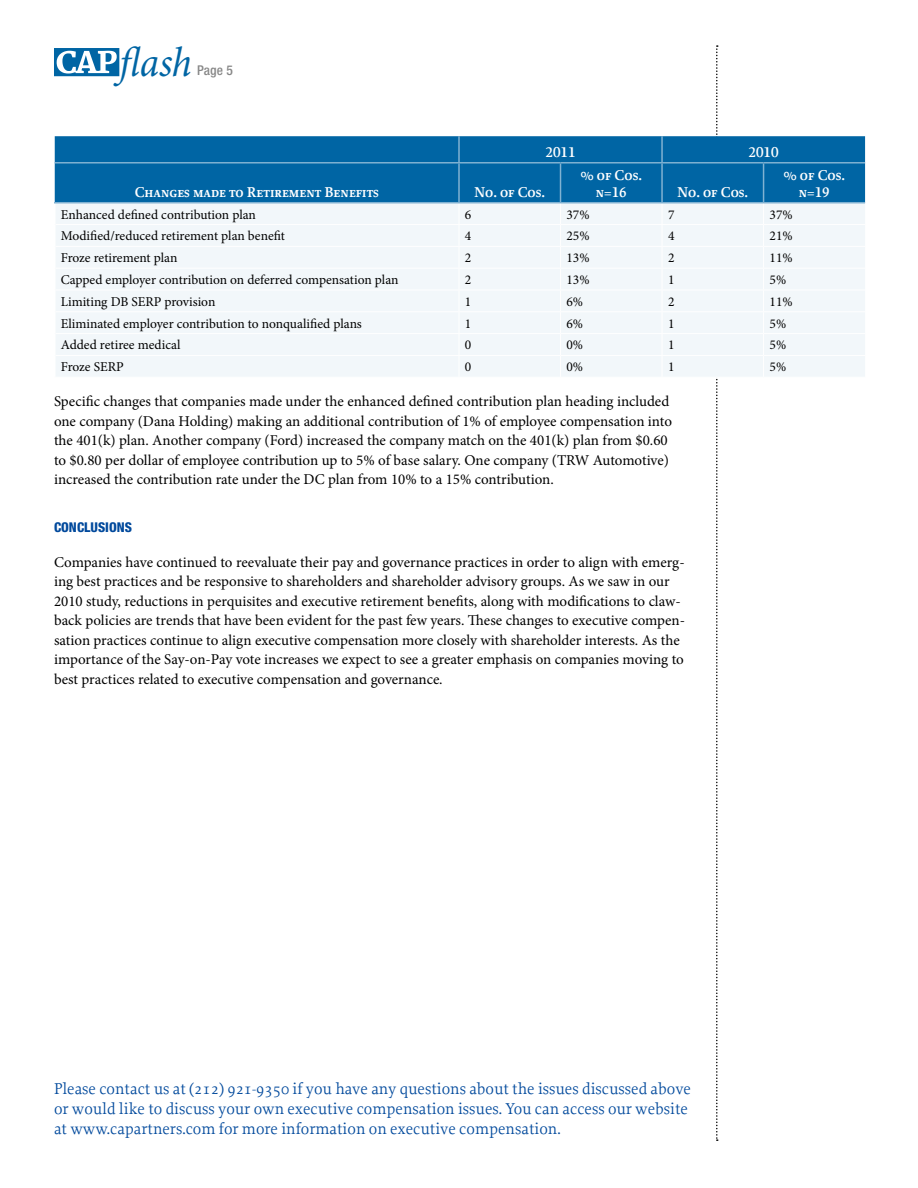
<style>
.page{position:relative;width:918px;height:1188px;background:#fff}
.page>*{position:absolute;margin:0;border:0;box-sizing:border-box;transform-origin:0 0}
.t1{font:italic condensed 42.45px "Minion Pro";color:#0065a4}
.t2{font:16.5px/19.8px "Proforma";color:#00499c}
.t3{font:15px/19.5px "Minion Pro";letter-spacing:-.005em;color:#000}
.t4{font:15px/16.5px "Proforma Semi Bold SC";color:#fff;text-align:center}
.t5{font:13.5px "Minion Pro";color:#000}
.t6{font:800 condensed 13.5px "Helvetica Neue LT Std";color:#00499c}
.t7{font:500 condensed 13.5px "Helvetica Neue LT Std";color:#878787}
</style>
<div class="page">
<svg style="left:54px;top:48px;width:65px;height:28px"></svg>
<svg style="left:716px;top:45px;width:2px;height:1096px"></svg>
<div style="left:55px;top:136px;width:810px;height:66px;background:#0065a4"></div>
<div style="left:56px;top:203px;width:809px;height:174px;background:#f2f7fa"></div>
<hr style="left:458px;top:136px;width:2px;height:26px;background:#80b2d2">
<hr style="left:661px;top:136px;width:2px;height:26px;background:#80b2d2">
<hr style="left:55px;top:162px;width:404px;height:2px;background:#80b2d2">
<hr style="left:459px;top:162px;width:102px;height:2px;background:#80b2d2">
<hr style="left:458px;top:164px;width:2px;height:38px;background:#80b2d2">
<hr style="left:561px;top:162px;width:101px;height:2px;background:#80b2d2">
<hr style="left:560px;top:164px;width:1px;height:38px;background:#80b2d2">
<hr style="left:662px;top:162px;width:102px;height:2px;background:#80b2d2">
<hr style="left:661px;top:164px;width:2px;height:38px;background:#80b2d2">
<hr style="left:764px;top:162px;width:101px;height:2px;background:#80b2d2">
<hr style="left:763px;top:164px;width:1px;height:38px;background:#80b2d2">
<hr style="left:56px;top:224px;width:403px;height:1px;background:#fff">
<hr style="left:459px;top:224px;width:102px;height:1px;background:#fff">
<hr style="left:561px;top:224px;width:101px;height:1px;background:#fff">
<hr style="left:662px;top:224px;width:102px;height:1px;background:#fff">
<hr style="left:764px;top:224px;width:101px;height:1px;background:#fff">
<hr style="left:56px;top:246px;width:403px;height:1px;background:#fff">
<hr style="left:459px;top:246px;width:102px;height:1px;background:#fff">
<hr style="left:561px;top:246px;width:101px;height:1px;background:#fff">
<hr style="left:662px;top:246px;width:102px;height:1px;background:#fff">
<hr style="left:764px;top:246px;width:101px;height:1px;background:#fff">
<hr style="left:56px;top:268px;width:403px;height:1px;background:#fff">
<hr style="left:459px;top:268px;width:102px;height:1px;background:#fff">
<hr style="left:561px;top:268px;width:101px;height:1px;background:#fff">
<hr style="left:662px;top:268px;width:102px;height:1px;background:#fff">
<hr style="left:764px;top:268px;width:101px;height:1px;background:#fff">
<hr style="left:56px;top:290px;width:403px;height:1px;background:#fff">
<hr style="left:459px;top:290px;width:102px;height:1px;background:#fff">
<hr style="left:561px;top:290px;width:101px;height:1px;background:#fff">
<hr style="left:662px;top:290px;width:102px;height:1px;background:#fff">
<hr style="left:764px;top:290px;width:101px;height:1px;background:#fff">
<hr style="left:56px;top:311px;width:403px;height:1px;background:#fff">
<hr style="left:459px;top:311px;width:102px;height:1px;background:#fff">
<hr style="left:561px;top:311px;width:101px;height:1px;background:#fff">
<hr style="left:662px;top:311px;width:102px;height:1px;background:#fff">
<hr style="left:764px;top:311px;width:101px;height:1px;background:#fff">
<hr style="left:56px;top:333px;width:403px;height:1px;background:#fff">
<hr style="left:459px;top:333px;width:102px;height:1px;background:#fff">
<hr style="left:561px;top:333px;width:101px;height:1px;background:#fff">
<hr style="left:662px;top:333px;width:102px;height:1px;background:#fff">
<hr style="left:764px;top:333px;width:101px;height:1px;background:#fff">
<hr style="left:56px;top:355px;width:403px;height:1px;background:#fff">
<hr style="left:459px;top:355px;width:102px;height:1px;background:#fff">
<svg style="left:459px;top:203px;width:1px;height:174px"></svg>
<hr style="left:561px;top:355px;width:101px;height:1px;background:#fff">
<svg style="left:560px;top:203px;width:1px;height:174px"></svg>
<hr style="left:662px;top:355px;width:102px;height:1px;background:#fff">
<svg style="left:662px;top:203px;width:1px;height:174px"></svg>
<hr style="left:764px;top:355px;width:101px;height:1px;background:#fff">
<svg style="left:763px;top:203px;width:1px;height:174px"></svg>
<hr style="left:662px;top:377px;width:102px;height:1px;background:#fff">
<hr style="left:54px;top:202px;width:405px;height:1px;background:#80b2d2">
<hr style="left:459px;top:202px;width:102px;height:1px;background:#80b2d2">
<hr style="left:561px;top:202px;width:101px;height:1px;background:#80b2d2">
<hr style="left:662px;top:202px;width:102px;height:1px;background:#80b2d2">
<hr style="left:764px;top:202px;width:101px;height:1px;background:#80b2d2">
<h1 class="t1" style="left:119px;top:34px;width:74px">flash</h1>
<p class="t7" style="left:197px;top:62px;width:37px">Page 5</p>
<p class="t4" style="left:546px;top:144px;width:31px">2011</p>
<p class="t4" style="left:749px;top:144px;width:31px">2010</p>
<p class="t4" style="left:135px;top:184px;width:246px">Changes made to Retirement Benefits</p>
<p class="t4" style="left:474px;top:184px;width:72px">No. of Cos.</p>
<p class="t4" style="left:580px;top:167px;width:63px">% of Cos. n=16</p>
<p class="t4" style="left:677px;top:184px;width:72px">No. of Cos.</p>
<p class="t4" style="left:783px;top:167px;width:63px">% of Cos. n=19</p>
<p class="t5" style="left:61px;top:205px;width:197px">Enhanced defined contribution plan</p>
<p class="t5" style="left:465px;top:205px;width:8px">6</p>
<p class="t5" style="left:567px;top:205px;width:25px">37%</p>
<p class="t5" style="left:668px;top:205px;width:8px">7</p>
<p class="t5" style="left:770px;top:205px;width:25px">37%</p>
<p class="t5" style="left:61px;top:227px;width:226px">Modified/reduced retirement plan benefit</p>
<p class="t5" style="left:465px;top:227px;width:8px">4</p>
<p class="t5" style="left:567px;top:227px;width:25px">25%</p>
<p class="t5" style="left:668px;top:227px;width:8px">4</p>
<p class="t5" style="left:770px;top:227px;width:25px">21%</p>
<p class="t5" style="left:61px;top:249px;width:118px">Froze retirement plan</p>
<p class="t5" style="left:465px;top:249px;width:8px">2</p>
<p class="t5" style="left:567px;top:249px;width:25px">13%</p>
<p class="t5" style="left:668px;top:249px;width:8px">2</p>
<p class="t5" style="left:770px;top:249px;width:25px">11%</p>
<p class="t5" style="left:61px;top:271px;width:339px">Capped employer contribution on deferred compensation plan</p>
<p class="t5" style="left:465px;top:271px;width:8px">2</p>
<p class="t5" style="left:567px;top:271px;width:25px">13%</p>
<p class="t5" style="left:668px;top:271px;width:8px">1</p>
<p class="t5" style="left:770px;top:271px;width:18px">5%</p>
<p class="t5" style="left:61px;top:292px;width:156px">Limiting DB SERP provision</p>
<p class="t5" style="left:465px;top:292px;width:8px">1</p>
<p class="t5" style="left:567px;top:292px;width:18px">6%</p>
<p class="t5" style="left:668px;top:292px;width:8px">2</p>
<p class="t5" style="left:770px;top:292px;width:25px">11%</p>
<p class="t5" style="left:61px;top:314px;width:303px">Eliminated employer contribution to nonqualified plans</p>
<p class="t5" style="left:465px;top:314px;width:8px">1</p>
<p class="t5" style="left:567px;top:314px;width:18px">6%</p>
<p class="t5" style="left:668px;top:314px;width:8px">1</p>
<p class="t5" style="left:770px;top:314px;width:18px">5%</p>
<p class="t5" style="left:61px;top:336px;width:121px">Added retiree medical</p>
<p class="t5" style="left:465px;top:336px;width:8px">0</p>
<p class="t5" style="left:567px;top:336px;width:18px">0%</p>
<p class="t5" style="left:668px;top:336px;width:8px">1</p>
<p class="t5" style="left:770px;top:336px;width:18px">5%</p>
<p class="t5" style="left:61px;top:358px;width:64px">Froze SERP</p>
<p class="t5" style="left:465px;top:358px;width:8px">0</p>
<p class="t5" style="left:567px;top:358px;width:18px">0%</p>
<p class="t5" style="left:668px;top:358px;width:8px">1</p>
<p class="t5" style="left:770px;top:358px;width:18px">5%</p>
<p class="t3" style="left:54px;top:392px;width:620px">Specific changes that companies made under the enhanced defined contribution plan heading included one company (Dana Holding) making an additional contribution of 1% of employee compensation into the 401(k) plan. Another company (Ford) increased the company match on the 401(k) plan from $0.60 to $0.80 per dollar of employee contribution up to 5% of base salary. One company (TRW Automotive) increased the contribution rate under the DC plan from 10% to a 15% contribution.</p>
<p class="t6" style="left:54px;top:519px;width:79px">CONCLUSIONS</p>
<p class="t3" style="left:54px;top:552px;width:633px">Companies have continued to reevaluate their pay and governance practices in order to align with emerg&shy;ing best practices and be responsive to shareholders and shareholder advisory groups. As we saw in our 2010 study, reductions in perquisites and executive retirement benefits, along with modifications to claw&shy;back policies are trends that have been evident for the past few years. These changes to executive compen&shy;sation practices continue to align executive compensation more closely with shareholder interests. As the importance of the Say-on-Pay vote increases we expect to see a greater emphasis on companies moving to best practices related to executive compensation and governance.</p>
<p class="t2" style="left:54px;top:1079px;width:639px">Please contact us at (212) 921-9350 if you have any questions about the issues discussed above or would like to discuss your own executive compensation issues. You can access our website at www.capartners.com for more information on executive compensation.</p>
</div>
